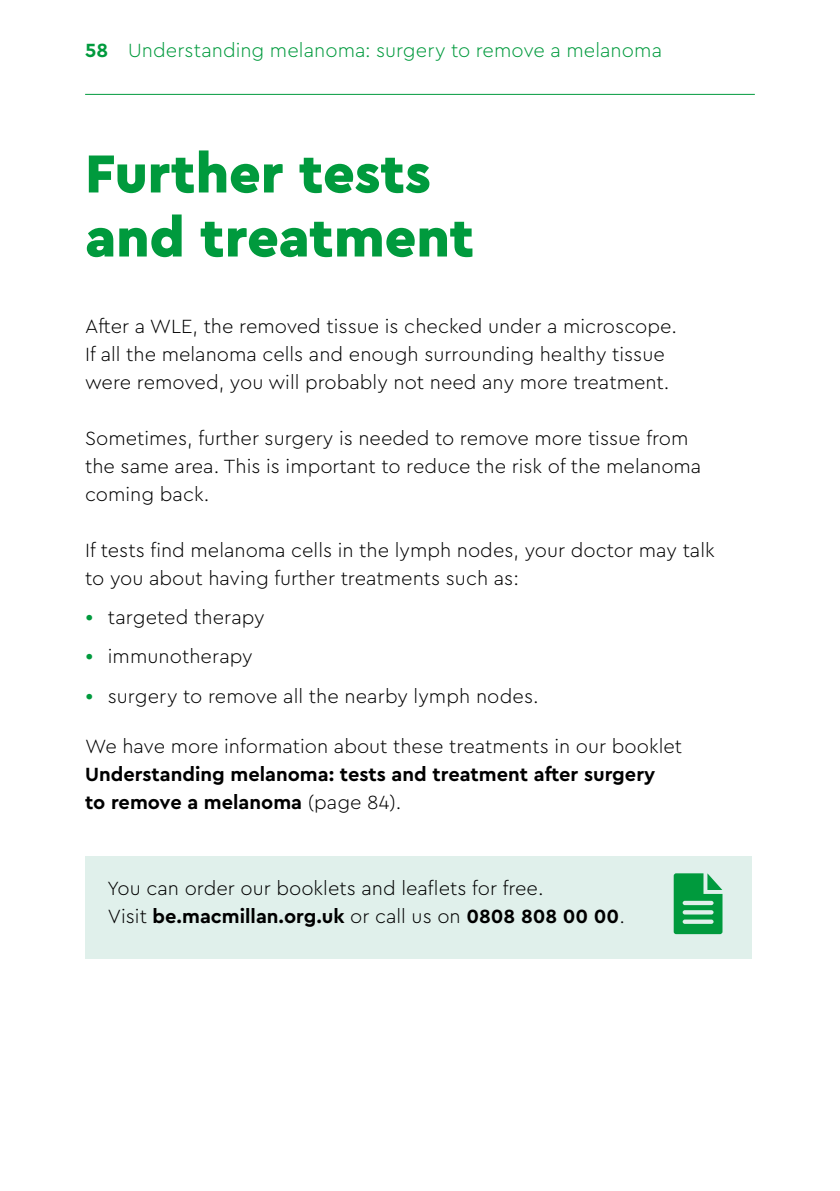
<style>
.page{position:relative;width:840px;height:1191px;background:#fff}
.page>*{position:absolute;margin:0;border:0;box-sizing:border-box;transform-origin:0 0}
.t1{font:900 56px/64px "Cera Pro Macmillan";color:#009a3d}
.t2{font:300 20px/28px "Cera Pro Macmillan";color:#000}
.t3{font:700 20px/28px "Cera Pro Macmillan";color:#000}
.t4{font:300 20px "Cera Pro Macmillan";letter-spacing:.005em;color:#009a3d}
.s1{font-weight:700}
.s2{font-size:24px;color:#009a3d}
.s3{font-weight:300}
</style>
<div class="page">
<hr style="left:85px;top:94px;width:669px;height:1px;background:#009a3d">
<div style="left:85px;top:856px;width:666px;height:102px;background:#e0f0eb"></div>
<svg style="left:673px;top:873px;width:49px;height:61px"></svg>
<p class="t4" style="left:85px;top:35px;width:578px"><span class="s1">58</span> Understanding melanoma: surgery to remove a melanoma</p>
<h1 class="t1" style="left:85px;top:135px;width:390px">Further tests and treatment</h1>
<p class="t2" style="left:85px;top:310px;width:593px">After a WLE, the removed tissue is checked under a microscope.<br>If all the melanoma cells and enough surrounding healthy tissue were removed, you will probably not need any more treatment.</p>
<p class="t2" style="left:85px;top:422px;width:617px">Sometimes, further surgery is needed to remove more tissue from the same area. This is important to reduce the risk of the melanoma coming back.</p>
<p class="t2" style="left:85px;top:534px;width:630px">If tests find melanoma cells in the lymph nodes, your doctor may talk to you about having further treatments such as:</p>
<p class="t2" style="left:85px;top:601px;width:181px"><span class="s2">•</span> targeted therapy</p>
<p class="t2" style="left:85px;top:641px;width:169px"><span class="s2">•</span> immunotherapy</p>
<p class="t2" style="left:85px;top:680px;width:455px"><span class="s2">•</span> surgery to remove all the nearby lymph nodes.</p>
<p class="t2" style="left:85px;top:730px;width:598px">We have more information about these treatments in our booklet</p>
<p class="t3" style="left:85px;top:758px;width:571px">Understanding melanoma: tests and treatment after surgery to remove a melanoma <span class="s3">(page 84).</span></p>
<p class="t2" style="left:107px;top:872px;width:519px">You can order our booklets and leaflets for free.<br>Visit <span class="s1">be.macmillan.org.uk</span> or call us on <span class="s1">0808 808 00 00</span>.</p>
</div>
